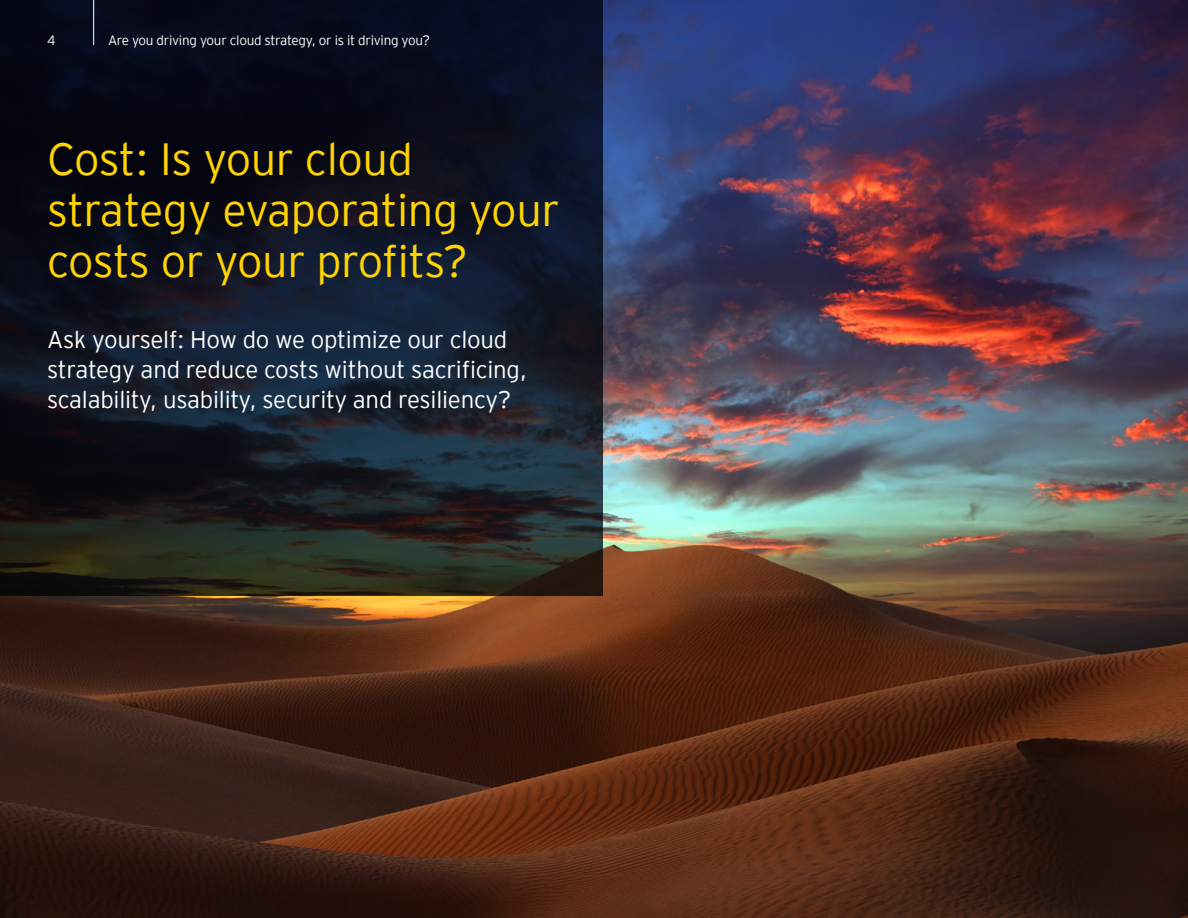
<style>
.page{position:relative;width:1188px;height:918px;background:#fff}
.page>*{position:absolute;margin:0;border:0;box-sizing:border-box;transform-origin:0 0}
.t1{font:300 45px/51px "EY Interstate";letter-spacing:-.01em;color:#ffd400}
.t2{font:300 24px/30px "EY Interstate";letter-spacing:-.01em;color:#fff}
.t3{font:300 13.5px "EY Interstate";letter-spacing:-.02em;color:#fff}
</style>
<div class="page">
<img style="left:0;top:0;width:1188px;height:918px">
<svg style="left:0;top:0;width:603px;height:596px"></svg>
<hr style="left:93px;top:0;width:1px;height:45px;background:#fff">
<p class="t3" style="left:47px;top:31px;width:10px">4</p>
<p class="t3" style="left:108px;top:31px;width:324px">Are you driving your cloud strategy, or is it driving you?</p>
<h1 class="t1" style="left:47px;top:131px;width:514px">Cost: Is your cloud strategy evaporating your costs or your profits?</h1>
<p class="t2" style="left:47px;top:323px;width:481px">Ask yourself: How do we optimize our cloud strategy and reduce costs without sacrificing, scalability, usability, security and resiliency?</p>
</div>
